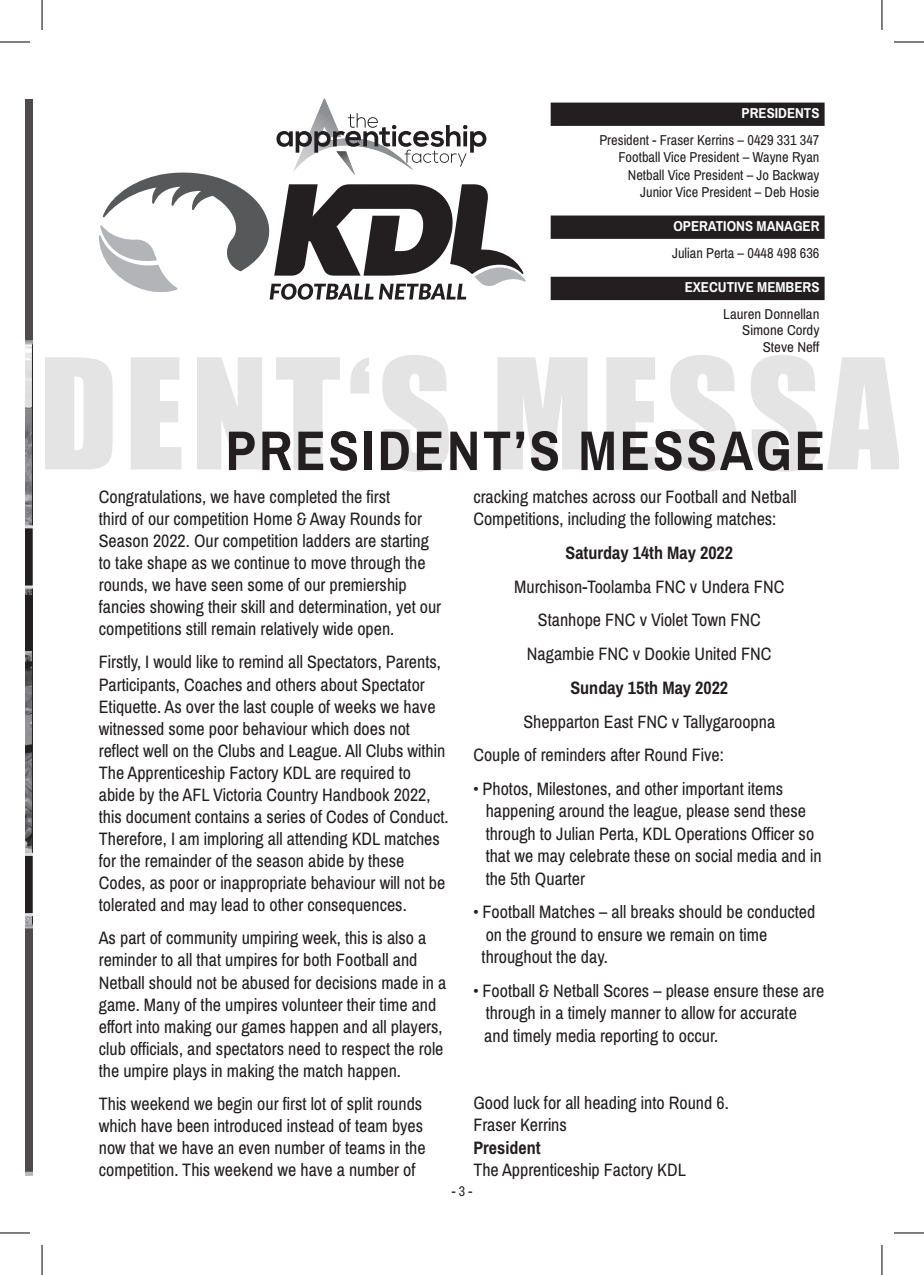
<style>
.page{position:relative;width:924px;height:1275px;background:#fff}
.page>*{position:absolute;margin:0;border:0;box-sizing:border-box;transform-origin:0 0}
.t1{font:142px "Impact";letter-spacing:.05em;color:#231f20}
.t2{font:700 56px "Archivo Narrow";letter-spacing:.05em;color:#231f20}
.t3{font:18px/22px "Archivo Narrow";color:#231f20}
.t4{font:700 18px "Archivo Narrow";color:#231f20}
.t5{font:14.4px/16.6px "Archivo Narrow";color:#231f20;text-align:right}
.t6{font:700 14.4px "Archivo Narrow";color:#fff}
.t7{font:14px "Archivo Narrow";color:#231f20}
.s1{font-weight:700}
</style>
<div class="page">
<div style="left:550px;top:103px;width:274px;height:23px;background:#231f20"></div>
<div style="left:550px;top:215px;width:274px;height:24px;background:#231f20"></div>
<div style="left:550px;top:277px;width:274px;height:23px;background:#231f20"></div>
<img style="left:318px;top:99px;width:13px;height:14px">
<svg style="left:99px;top:113px;width:426px;height:187px"></svg>
<div style="left:25px;top:595px;width:8px;height:56px;background:#231f20"></div>
<svg style="left:25px;top:651px;width:8px;height:524px;background:#585557"></svg>
<svg style="left:25px;top:99px;width:8px;height:496px;background:#676566"></svg>
<hr style="left:0;top:42px;width:30px;height:1px;background:#000">
<hr style="left:893px;top:42px;width:30px;height:1px;background:#000">
<hr style="left:0;top:1232px;width:30px;height:1px;background:#000">
<hr style="left:893px;top:1232px;width:30px;height:1px;background:#000">
<hr style="left:42px;top:0;width:1px;height:30px;background:#000">
<hr style="left:42px;top:1245px;width:1px;height:30px;background:#000">
<hr style="left:881px;top:0;width:1px;height:30px;background:#000">
<hr style="left:881px;top:1245px;width:1px;height:30px;background:#000">
<p class="t6" style="left:741px;top:104px;width:79px">PRESIDENTS</p>
<p class="t5" style="left:599px;top:132px;width:221px">President - Fraser Kerrins – 0429 331 347</p>
<p class="t5" style="left:618px;top:149px;width:202px">Football Vice President – Wayne Ryan</p>
<p class="t5" style="left:627px;top:167px;width:193px">Netball Vice President – Jo Backway</p>
<p class="t5" style="left:640px;top:184px;width:181px">Junior Vice President – Deb Hosie</p>
<p class="t6" style="left:673px;top:217px;width:147px">OPERATIONS MANAGER</p>
<p class="t5" style="left:671px;top:245px;width:149px">Julian Perta – 0448 498 636</p>
<p class="t6" style="left:684px;top:278px;width:136px">EXECUTIVE MEMBERS</p>
<p class="t5" style="left:723px;top:306px;width:98px">Lauren Donnellan<br>Simone Cordy<br>Steve Neff</p>
<h1 class="t1" style="left:39px;top:304px;width:862px">DENT‘S MESSA</h1>
<p class="t2" style="left:225px;top:416px;width:601px">PRESIDENT’S MESSAGE</p>
<p class="t3" style="left:99px;top:486px;width:344px">Congratulations, we have completed the first<br>third of our competition Home &amp; Away Rounds for Season 2022. Our competition ladders are starting to take shape as we continue to move through the rounds, we have seen some of our premiership fancies showing their skill and determination, yet our competitions still remain relatively wide open.</p>
<p class="t3" style="left:99px;top:651px;width:351px">Firstly, I would like to remind all Spectators, Parents, Participants, Coaches and others about Spectator Etiquette. As over the last couple of weeks we have witnessed some poor behaviour which does not reflect well on the Clubs and League. All Clubs within The Apprenticeship Factory KDL are required to abide by the AFL Victoria Country Handbook 2022, this document contains a series of Codes of Conduct.<br>Therefore, I am imploring all attending KDL matches for the remainder of the season abide by these Codes, as poor or inappropriate behaviour will not be tolerated and may lead to other consequences.</p>
<p class="t3" style="left:99px;top:927px;width:349px">As part of community umpiring week, this is also a reminder to all that umpires for both Football and Netball should not be abused for decisions made in a game. Many of the umpires volunteer their time and effort into making our games happen and all players, club officials, and spectators need to respect the role the umpire plays in making the match happen.</p>
<p class="t3" style="left:99px;top:1093px;width:328px">This weekend we begin our first lot of split rounds which have been introduced instead of team byes now that we have an even number of teams in the competition. This weekend we have a number of</p>
<p class="t3" style="left:473px;top:486px;width:325px">cracking matches across our Football and Netball<br>Competitions, including the following matches:</p>
<p class="t4" style="left:565px;top:541px;width:169px">Saturday 14th May 2022</p>
<p class="t3" style="left:514px;top:576px;width:271px">Murchison-Toolamba FNC v Undera FNC</p>
<p class="t3" style="left:537px;top:609px;width:224px">Stanhope FNC v Violet Town FNC</p>
<p class="t3" style="left:526px;top:643px;width:246px">Nagambie FNC v Dookie United FNC</p>
<p class="t4" style="left:570px;top:676px;width:159px">Sunday 15th May 2022</p>
<p class="t3" style="left:523px;top:710px;width:253px">Shepparton East FNC v Tallygaroopna</p>
<p class="t3" style="left:473px;top:744px;width:252px">Couple of reminders after Round Five:</p>
<p class="t3" style="left:485px;top:778px;width:337px;text-indent:-12px">• Photos, Milestones, and other important items happening around the league, please send these through to Julian Perta, KDL Operations Officer so that we may celebrate these on social media and in the 5th Quarter</p>
<p class="t3" style="left:481px;top:901px;width:335px;text-indent:-8px">• Football Matches – all breaks should be conducted on the ground to ensure we remain on time throughout the day.</p>
<p class="t3" style="left:484px;top:979px;width:341px;text-indent:-11px">• Football &amp; Netball Scores – please ensure these are through in a timely manner to allow for accurate and timely media reporting to occur.</p>
<p class="t3" style="left:473px;top:1092px;width:257px">Good luck for all heading into Round 6.<br>Fraser Kerrins<br><span class="s1">President<br></span>The Apprenticeship Factory KDL</p>
<p class="t7" style="left:451px;top:1183px;width:22px">- 3 -</p>
</div>
